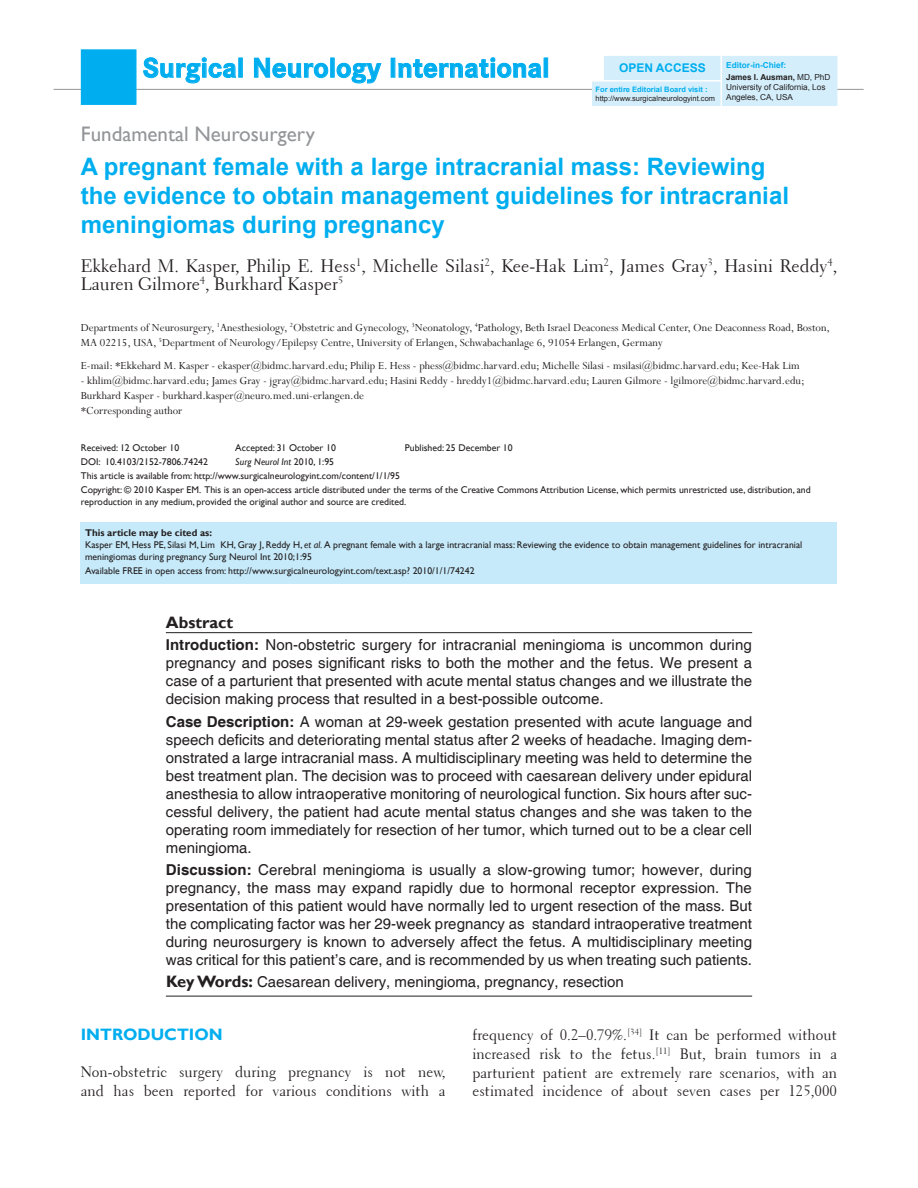
<style>
.page{position:relative;width:918px;height:1188px;background:#fff}
.page>*{position:absolute;margin:0;border:0;box-sizing:border-box;transform-origin:0 0}
.t1{font:700 27px "Corporate SBQ";color:#00aeef}
.Article_title{font:700 24px/28.8px "Arial";color:#00aeef}
.Article_Type{font:21px "Gill Sans";color:#939598}
.Author_name{font:18px/18px "Transitional 521 BT Roman A";color:#231f20}
.t2{font:700 16.5px "Gill Sans";color:#00aeef}
.Abstract_Heading{font:700 16.5px "Gill Sans";color:#231f20}
.Abstract_text{font:15px/18px "Helvetica";color:#231f20;text-align:justify}
.TX{font:15px/18.6px "Transitional 521 BT Roman A";color:#231f20}
.Keywords{font:15px "Helvetica";color:#231f20}
.E-mails{font:12px/15px "Perpetua";color:#231f20}
.Author_dept{font:12px/15px "Perpetua";color:#231f20}
.t3{font:700 12px "Arial";color:#00aeef}
.Published{font:9.75px/11.7px "Gill Sans";color:#231f20}
.Published-2{font:700 9.75px "Gill Sans";color:#231f20}
.Published-3{font:italic 9.75px "Gill Sans";color:#231f20}
.t4{font:8.25px/9.9px "Arial";letter-spacing:-.005em;color:#231f20}
.t5{font:700 8.25px "Arial";color:#00aeef}
.t6{font:7.5px/9px "Arial";color:#231f20}
.s1{font-weight:700;color:#00aeef}
.s2{font-weight:700}
.s3{font-style:normal}
.s4{font-style:italic}
.s5{font-family:"Gill Sans";font-weight:700;font-size:16.5px}
</style>
<div class="page">
<hr style="left:54px;top:89px;width:810px;height:1px;background:#939598">
<svg style="left:143px;top:57px;width:93px;height:27px"></svg>
<div style="left:239px;top:58px;width:4px;height:20px;border:1px solid #00aeef"></div>
<svg style="left:254px;top:58px;width:74px;height:20px"></svg>
<div style="left:330px;top:58px;width:5px;height:20px;border:1px solid #00aeef"></div>
<svg style="left:337px;top:63px;width:45px;height:21px"></svg>
<svg style="left:398px;top:57px;width:144px;height:33px"></svg>
<div style="left:544px;top:58px;width:4px;height:20px;border:1px solid #00aeef"></div>
<div style="left:81px;top:49px;width:56px;height:56px;background:#00aeef;border:1px solid #00aeef"></div>
<div style="left:723px;top:56px;width:114px;height:50px;background:#d4effb"></div>
<div style="left:605px;top:56px;width:115px;height:24px;background:#d4effb"></div>
<div style="left:593px;top:82px;width:127px;height:24px;background:#d4effb"></div>
<div style="left:81px;top:522px;width:756px;height:61px;background:#c6eafa"></div>
<hr style="left:166px;top:632px;width:586px;height:1px;background:#231f20">
<hr style="left:166px;top:996px;width:586px;height:1px;background:#231f20">
<p class="t1" style="left:143px;top:51px;width:408px">Surgical Neurology International</p>
<p class="t5" style="left:726px;top:60px;width:62px">Editor-in-Chief:</p>
<p class="t3" style="left:619px;top:60px;width:88px">OPEN ACCESS</p>
<p class="t6" style="left:596px;top:85px;width:121px"><span class="s1">For entire Editorial Board visit : </span>http://www.surgicalneurologyint.com</p>
<p class="t4" style="left:726px;top:72px;width:106px"><span class="s2">James I. Ausman,</span> MD, PhD<br>University of California, Los<br>Angeles, CA, USA</p>
<p class="Article_Type" style="left:81px;top:122px;width:236px">Fundamental Neurosurgery</p>
<p class="Article_title" style="left:81px;top:153px;width:710px">A pregnant female with a large intracranial mass: Reviewing the evidence to obtain management guidelines for intracranial meningiomas during pregnancy</p>
<p class="Author_name" style="left:81px;top:257px;width:758px">Ekkehard M. Kasper, Philip E. Hess<sup>1</sup>, Michelle Silasi<sup>2</sup>, Kee-Hak Lim<sup>2</sup>, James Gray<sup>3</sup>, Hasini Reddy<sup>4</sup>,<br>Lauren Gilmore<sup>4</sup>, Burkhard Kasper<sup>5</sup></p>
<p class="Author_dept" style="left:81px;top:320px;width:751px">Departments of Neurosurgery, <sup>1</sup>Anesthesiology, <sup>2</sup>Obstetric and Gynecology, <sup>3</sup>Neonatology, <sup>4</sup>Pathology, Beth Israel Deaconess Medical Center, One Deaconness Road, Boston,<br>MA 02215, USA, <sup>5</sup>Department of Neurology/Epilepsy Centre, University of Erlangen, Schwabachanlage 6, 91054 Erlangen, Germany</p>
<p class="E-mails" style="left:81px;top:358px;width:720px">E-mail: *Ekkehard M. Kasper - ekasper@bidmc.harvard.edu; Philip E. Hess - phess@bidmc.harvard.edu; Michelle Silasi - msilasi@bidmc.harvard.edu; Kee-Hak Lim</p>
<p class="E-mails" style="left:81px;top:373px;width:725px">- khlim@bidmc.harvard.edu; James Gray - jgray@bidmc.harvard.edu; Hasini Reddy - hreddy1@bidmc.harvard.edu; Lauren Gilmore - lgilmore@bidmc.harvard.edu;<br>Burkhard Kasper - burkhard.kasper@neuro.med.uni-erlangen.de<br>*Corresponding author</p>
<p class="Published" style="left:81px;top:442px;width:100px">Received: 12 October 10</p>
<p class="Published" style="left:235px;top:442px;width:102px">Accepted: 31 October 10</p>
<p class="Published" style="left:405px;top:442px;width:109px">Published: 25 December 10</p>
<p class="Published" style="left:81px;top:456px;width:129px">DOI: 10.4103/2152-7806.74242</p>
<p class="Published-3" style="left:235px;top:456px;width:100px">Surg Neurol Int <span class="s3">2010, 1:95</span></p>
<p class="Published" style="left:81px;top:470px;width:321px">This article is available from: http://www.surgicalneurologyint.com/content/1/1/95</p>
<p class="Published" style="left:81px;top:484px;width:731px">Copyright: © 2010 Kasper EM. This is an open-access article distributed under the terms of the Creative Commons Attribution License, which permits unrestricted use, distribution, and reproduction in any medium, provided the original author and source are credited.</p>
<p class="Published-2" style="left:85px;top:527px;width:128px">This article may be cited as:</p>
<p class="Published" style="left:85px;top:539px;width:719px">Kasper EM, Hess PE, Silasi M, Lim KH, Gray J, Reddy H, <span class="s4">et al.</span> A pregnant female with a large intracranial mass: Reviewing the evidence to obtain management guidelines for intracranial meningiomas during pregnancy Surg Neurol Int 2010;1:95</p>
<p class="Published" style="left:85px;top:565px;width:391px">Available FREE in open access from: http://www.surgicalneurologyint.com/text.asp? 2010/1/1/74242</p>
<p class="Abstract_Heading" style="left:166px;top:613px;width:69px">Abstract</p>
<p class="Abstract_text" style="left:166px;top:637px;width:588px"><span class="s2">Introduction:</span> Non-obstetric surgery for intracranial meningioma is uncommon during pregnancy and poses significant risks to both the mother and the fetus. We present a case of a parturient that presented with acute mental status changes and we illustrate the decision making process that resulted in a best-possible outcome.</p>
<p class="Abstract_text" style="left:166px;top:713px;width:588px"><span class="s2">Case Description:</span> A woman at 29-week gestation presented with acute language and speech deficits and deteriorating mental status after 2 weeks of headache. Imaging dem&shy;onstrated a large intracranial mass. A multidisciplinary meeting was held to determine the best treatment plan. The decision was to proceed with caesarean delivery under epidural anesthesia to allow intraoperative monitoring of neurological function. Six hours after suc&shy;cessful delivery, the patient had acute mental status changes and she was taken to the operating room immediately for resection of her tumor, which turned out to be a clear cell meningioma.</p>
<p class="Abstract_text" style="left:166px;top:861px;width:588px"><span class="s2">Discussion:</span> Cerebral meningioma is usually a slow-growing tumor; however, during pregnancy, the mass may expand rapidly due to hormonal receptor expression. The presentation of this patient would have normally led to urgent resection of the mass. But the complicating factor was her 29-week pregnancy as standard intraoperative treatment during neurosurgery is known to adversely affect the fetus. A multidisciplinary meeting was critical for this patient’s care, and is recommended by us when treating such patients.</p>
<p class="Keywords" style="left:166px;top:973px;width:459px"><span class="s5">Key Words:</span> Caesarean delivery, meningioma, pregnancy, resection</p>
<h1 class="t2" style="left:81px;top:1025px;width:143px">INTRODUCTION</h1>
<p class="TX" style="left:81px;top:1063px;width:366px;line-height:19px">Non-obstetric surgery during pregnancy is not new, and has been reported for various conditions with a</p>
<p class="TX" style="left:472px;top:1026px;width:366px;text-align:justify">frequency of 0.2–0.79%.<sup>[34]</sup> It can be performed without increased risk to the fetus.<sup>[11]</sup> But, brain tumors in a parturient patient are extremely rare scenarios, with an estimated incidence of about seven cases per 125,000</p>
</div>
